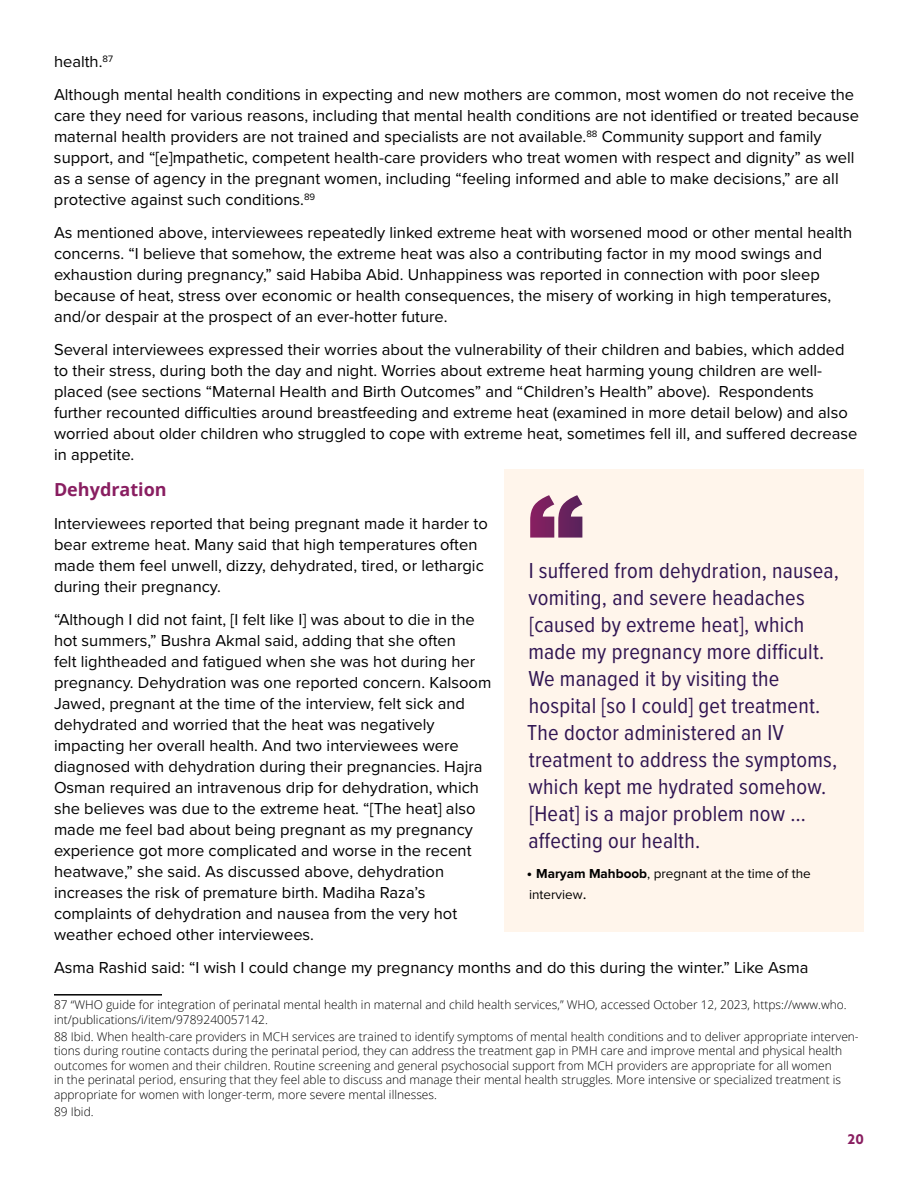
<style>
.page{position:relative;width:918px;height:1188px;background:#fff}
.page>*{position:absolute;margin:0;border:0;box-sizing:border-box;transform-origin:0 0}
.t1{font:22.5px/27px "Proxima Nova Cond";letter-spacing:.01em;color:#311653}
.t2{font:700 18px "Open Sans";color:#891e61}
.t3{font:16.5px/21px "Proxima Nova";color:#000}
.t4{font:13.5px/21px "Proxima Nova";color:#000}
.t5{font:700 13.5px "Azo Sans";color:#891f61}
.t6{font:300 12px/14.4px "Open Sans";color:#000}
.s1{font-weight:700;font-size:15px}
.s2{font-weight:700}
.s3{font-size:16.5px}
</style>
<div class="page">
<hr style="left:54px;top:994px;width:108px;height:2px;background:#000">
<div style="left:505px;top:469px;width:359px;height:463px;background:#fff5eb"></div>
<svg style="left:530px;top:495px;width:52px;height:43px"></svg>
<p class="t3" style="left:54px;top:44px;width:802px;line-height:33px">health.<sup>87<br></sup>Although mental health conditions in expecting and new mothers are common, most women do not receive the</p>
<p class="t3" style="left:54px;top:104px;width:807px">care they need for various reasons, including that mental health conditions are not identified or treated because maternal health providers are not trained and specialists are not available.<sup>88</sup> Community support and family support, and “[e]mpathetic, competent health-care providers who treat women with respect and dignity” as well as a sense of agency in the pregnant women, including “feeling informed and able to make decisions,” are all protective against such conditions.<sup>89</sup></p>
<p class="t3" style="left:54px;top:221px;width:800px">As mentioned above, interviewees repeatedly linked extreme heat with worsened mood or other mental health concerns. “I believe that somehow, the extreme heat was also a contributing factor in my mood swings and exhaustion during pregnancy,” said Habiba Abid. Unhappiness was reported in connection with poor sleep because of heat, stress over economic or health consequences, the misery of working in high temperatures, and/or despair at the prospect of an ever-hotter future.</p>
<p class="t3" style="left:54px;top:338px;width:805px">Several interviewees expressed their worries about the vulnerability of their children and babies, which added to their stress, during both the day and night. Worries about extreme heat harming young children are well&shy;placed (see sections “Maternal Health and Birth Outcomes” and “Children’s Health” above). Respondents further recounted difficulties around breastfeeding and extreme heat (examined in more detail below) and also worried about older children who struggled to cope with extreme heat, sometimes fell ill, and suffered decrease in appetite.</p>
<p class="t2" style="left:54px;top:477px;width:114px">Dehydration</p>
<p class="t3" style="left:54px;top:512px;width:435px">Interviewees reported that being pregnant made it harder to bear extreme heat. Many said that high temperatures often made them feel unwell, dizzy, dehydrated, tired, or lethargic during their pregnancy.</p>
<p class="t3" style="left:54px;top:608px;width:439px">“Although I did not faint, [I felt like I] was about to die in the hot summers,” Bushra Akmal said, adding that she often<br>felt lightheaded and fatigued when she was hot during her pregnancy. Dehydration was one reported concern. Kalsoom Jawed, pregnant at the time of the interview, felt sick and dehydrated and worried that the heat was negatively impacting her overall health. And two interviewees were diagnosed with dehydration during their pregnancies. Hajra Osman required an intravenous drip for dehydration, which she believes was due to the extreme heat. “[The heat] also made me feel bad about being pregnant as my pregnancy experience got more complicated and worse in the recent heatwave,” she said. As discussed above, dehydration increases the risk of premature birth. Madiha Raza’s complaints of dehydration and nausea from the very hot weather echoed other interviewees.</p>
<p class="t3" style="left:54px;top:956px;width:756px">Asma Rashid said: “I wish I could change my pregnancy months and do this during the winter.” Like Asma</p>
<p class="t6" style="left:54px;top:997px;width:794px">87 “WHO guide for integration of perinatal mental health in maternal and child health services,” WHO, accessed October 12, 2023, https://www.who. int/publications/i/item/9789240057142.</p>
<p class="t6" style="left:54px;top:1029px;width:806px">88 Ibid. When health-care providers in MCH services are trained to identify symptoms of mental health conditions and to deliver appropriate interven&shy;tions during routine contacts during the perinatal period, they can address the treatment gap in PMH care and improve mental and physical health outcomes for women and their children. Routine screening and general psychosocial support from MCH providers are appropriate for all women<br>in the perinatal period, ensuring that they feel able to discuss and manage their mental health struggles. More intensive or specialized treatment is appropriate for women with longer-term, more severe mental illnesses.</p>
<p class="t6" style="left:54px;top:1104px;width:41px">89 Ibid.</p>
<p class="t1" style="left:527px;top:556px;width:313px">I suffered from dehydration, nausea, vomiting, and severe headaches [caused by extreme heat], which made my pregnancy more difficult.<br>We managed it by visiting the hospital [so I could] get treatment.<br>The doctor administered an IV treatment to address the symptoms, which kept me hydrated somehow. [Heat] is a major problem now … affecting our health.</p>
<p class="t4" style="left:527px;top:863px;width:285px"><span class="s1">•</span> <span class="s2">Maryam Mahboob</span>, pregnant at the time of the interview<span class="s3">.</span></p>
<p class="t5" style="left:848px;top:1131px;width:18px">20</p>
</div>
